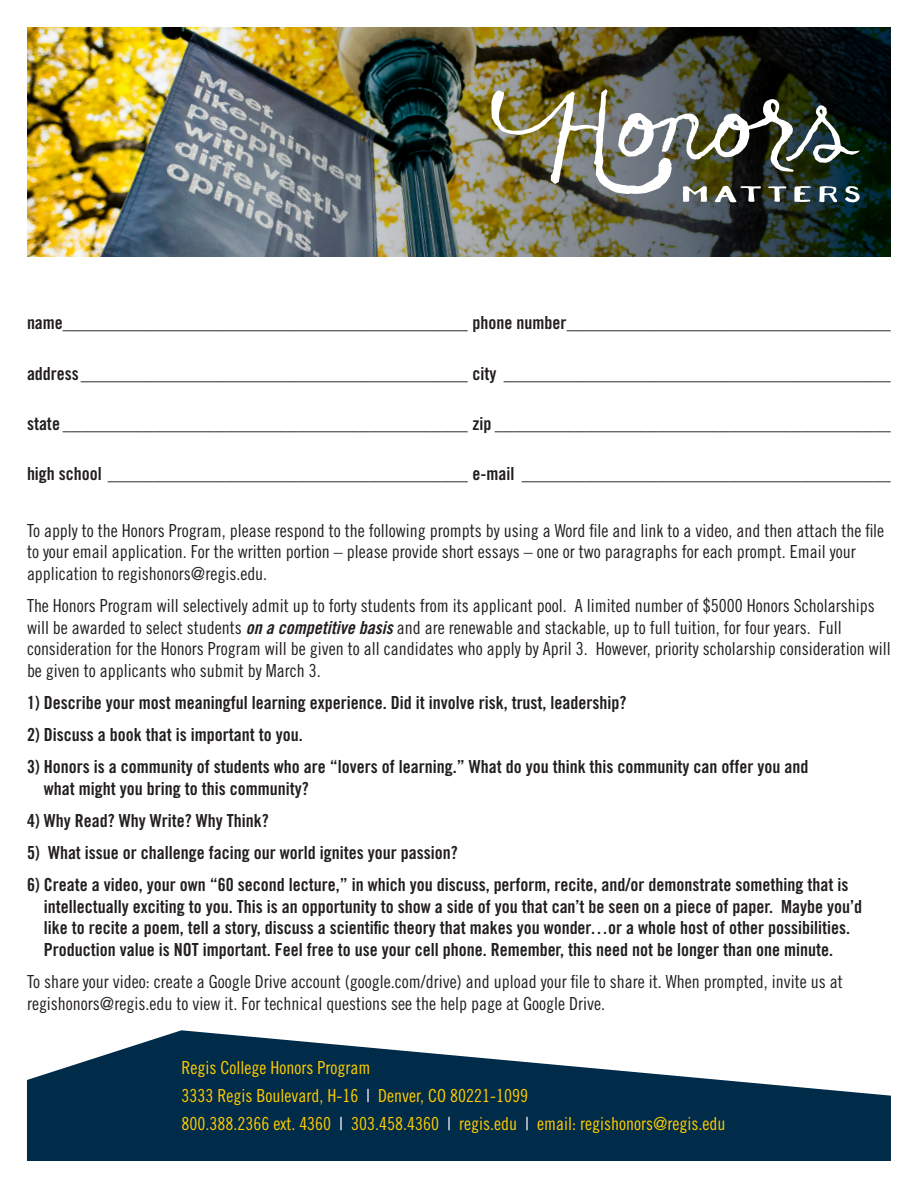
<style>
.page{position:relative;width:918px;height:1188px;background:#fff}
.page>*{position:absolute;margin:0;border:0;box-sizing:border-box;transform-origin:0 0}
.t1{font:18px/21.6px "Trade Gothic LT Std Bd Cn 20";color:#231f20}
.t2{font:18px/21.6px "Trade Gothic LT Std Cn 18";color:#231f20}
.t3{font:18px "Trade Gothic LT Std Cn 18";color:#fc0}
.s1{font-family:"Trade Gothic LT Std Bd Cn 20 Obl"}
.s2{color:#fff}
</style>
<div class="page">
<svg style="left:27px;top:1030px;width:864px;height:131px;fill:#002b49"></svg>
<img style="left:27px;top:27px;width:864px;height:229px">
<img style="left:491px;top:89px;width:370px;height:114px">
<p class="t1" style="left:27px;top:312px;width:865px">name_____________________________________________ phone number____________________________________</p>
<p class="t1" style="left:27px;top:362px;width:865px">address___________________________________________ city ___________________________________________</p>
<p class="t1" style="left:27px;top:413px;width:865px">state _____________________________________________ zip ____________________________________________</p>
<p class="t1" style="left:27px;top:463px;width:865px">high school ________________________________________ e-mail _________________________________________</p>
<p class="t2" style="left:27px;top:519px;width:859px">To apply to the Honors Program, please respond to the following prompts by using a Word file and link to a video, and then attach the file to your email application. For the written portion – please provide short essays – one or two paragraphs for each prompt. Email your application to regishonors@regis.edu.</p>
<p class="t2" style="left:27px;top:595px;width:865px">The Honors Program will selectively admit up to forty students from its applicant pool. A limited number of $5000 Honors Scholarships will be awarded to select students <span class="s1">on a competitive basis</span> and are renewable and stackable, up to full tuition, for four years. Full consideration for the Honors Program will be given to all candidates who apply by April 3. However, priority scholarship consideration will be given to applicants who submit by March 3.</p>
<p class="t1" style="left:27px;top:692px;width:601px">1) Describe your most meaningful learning experience. Did it involve risk, trust, leadership?</p>
<p class="t1" style="left:27px;top:724px;width:277px">2) Discuss a book that is important to you.</p>
<p class="t1" style="left:44px;top:756px;width:766px;text-indent:-17px">3) Honors is a community of students who are “lovers of learning.” What do you think this community can offer you and what might you bring to this community?</p>
<p class="t1" style="left:27px;top:810px;width:243px">4) Why Read? Why Write? Why Think?</p>
<p class="t1" style="left:27px;top:842px;width:432px">5) What issue or challenge facing our world ignites your passion?</p>
<p class="t1" style="left:44px;top:874px;width:820px;text-indent:-17px">6) Create a video, your own “60 second lecture,” in which you discuss, perform, recite, and/or demonstrate something that is intellectually exciting to you. This is an opportunity to show a side of you that can’t be seen on a piece of paper. Maybe you’d like to recite a poem, tell a story, discuss a scientific theory that makes you wonder…or a whole host of other possibilities.<br>Production value is NOT important. Feel free to use your cell phone. Remember, this need not be longer than one minute.</p>
<p class="t2" style="left:27px;top:971px;width:817px">To share your video: create a Google Drive account (google.com/drive) and upload your file to share it. When prompted, invite us at regishonors@regis.edu to view it. For technical questions see the help page at Google Drive.</p>
<p class="t3" style="left:181px;top:1056px;width:190px">Regis College Honors Program</p>
<p class="t3" style="left:181px;top:1085px;width:348px">3333 Regis Boulevard, H-16 <span class="s2">|</span> Denver, CO 80221-1099</p>
<p class="t3" style="left:181px;top:1113px;width:546px">800.388.2366 ext. 4360 <span class="s2">|</span> 303.458.4360 <span class="s2">|</span> regis.edu <span class="s2">|</span> email: regishonors@regis.edu</p>
</div>
